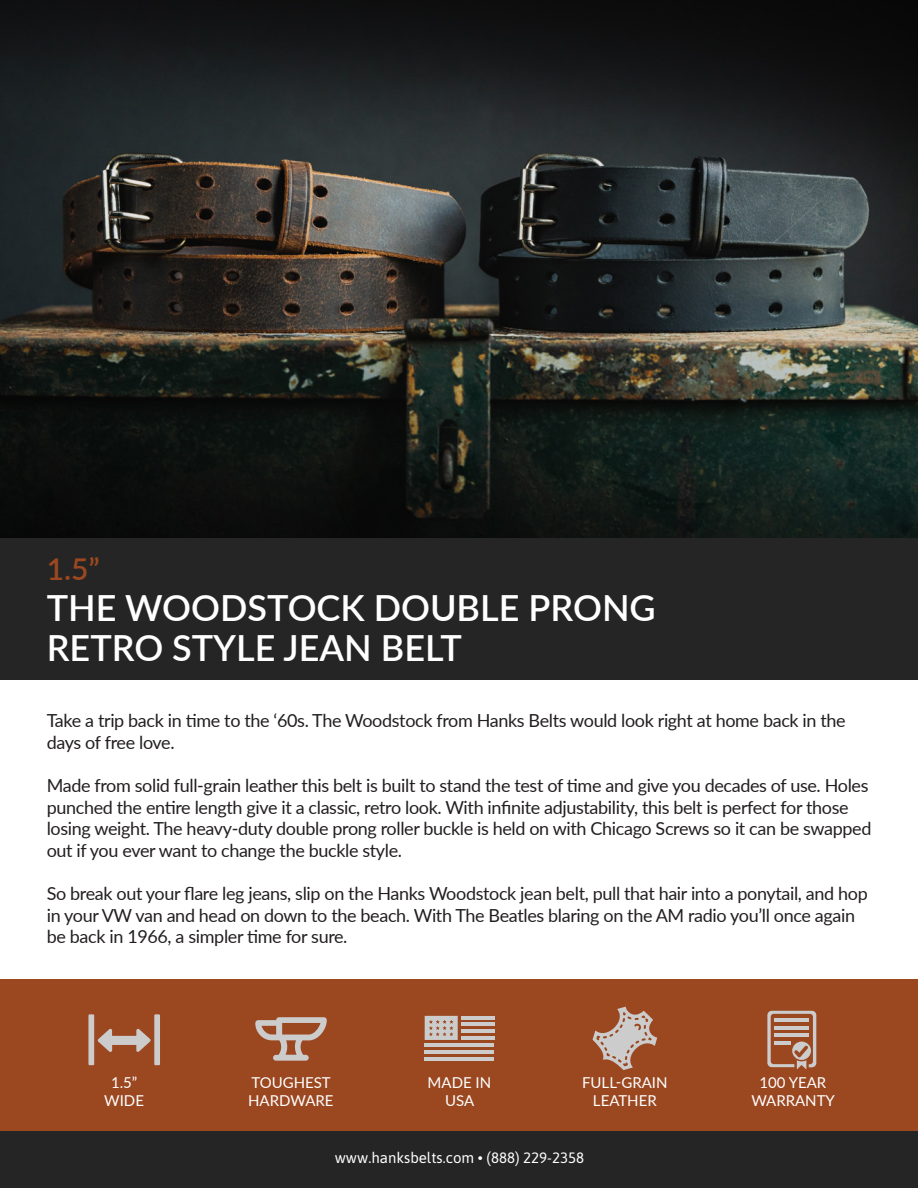
<style>
.page{position:relative;width:918px;height:1188px;background:#fff}
.page>*{position:absolute;margin:0;border:0;box-sizing:border-box;transform-origin:0 0}
.t1{font:600 36px "Lato";color:#fff}
.t2{font:600 30px "Lato";color:#9b4821}
.t3{font:18px/21.6px "Lato";letter-spacing:-.02em;color:#231f20}
.t4{font:15px/18px "Lato";color:#fff}
.t5{font:15px "Asap";color:#fff}
</style>
<div class="page">
<div style="left:0;top:979px;width:918px;height:159px;background:#9b4821"></div>
<div style="left:0;top:536px;width:918px;height:144px;background:#242524"></div>
<div style="left:0;top:1132px;width:918px;height:56px;background:#242524"></div>
<img style="left:0;top:0;width:918px;height:537px">
<svg style="left:88px;top:1014px;width:72px;height:51px"></svg>
<svg style="left:255px;top:1017px;width:72px;height:44px"></svg>
<svg style="left:593px;top:1007px;width:64px;height:63px"></svg>
<svg style="left:767px;top:1011px;width:49px;height:58px"></svg>
<hr style="left:425px;top:1057px;width:69px;height:4px;background:#ccc">
<hr style="left:425px;top:1050px;width:69px;height:4px;background:#ccc">
<hr style="left:425px;top:1043px;width:69px;height:4px;background:#ccc">
<hr style="left:461px;top:1037px;width:33px;height:3px;background:#ccc">
<hr style="left:461px;top:1030px;width:33px;height:3px;background:#ccc">
<hr style="left:461px;top:1023px;width:33px;height:3px;background:#ccc">
<hr style="left:461px;top:1016px;width:33px;height:3px;background:#ccc">
<svg style="left:425px;top:1016px;width:33px;height:24px"></svg>
<p class="t2" style="left:47px;top:548px;width:55px">1.5”</p>
<p class="t1" style="left:47px;top:581px;width:611px">THE WOODSTOCK DOUBLE PRONG</p>
<p class="t1" style="left:47px;top:622px;width:417px">RETRO STYLE JEAN BELT</p>
<p class="t3" style="left:47px;top:709px;width:800px">Take a trip back in time to the ‘60s. The Woodstock from Hanks Belts would look right at home back in the days of free love.</p>
<p class="t3" style="left:47px;top:774px;width:826px">Made from solid full-grain leather this belt is built to stand the test of time and give you decades of use. Holes punched the entire length give it a classic, retro look. With infinite adjustability, this belt is perfect for those losing weight. The heavy-duty double prong roller buckle is held on with Chicago Screws so it can be swapped out if you ever want to change the buckle style.</p>
<p class="t3" style="left:47px;top:882px;width:823px">So break out your flare leg jeans, slip on the Hanks Woodstock jean belt, pull that hair into a ponytail, and hop in your VW van and head on down to the beach. With The Beatles blaring on the AM radio you’ll once again be back in 1966, a simpler time for sure.</p>
<p class="t4" style="left:111px;top:1073px;width:28px">1.5”</p>
<p class="t4" style="left:104px;top:1091px;width:41px">WIDE</p>
<p class="t4" style="left:248px;top:1073px;width:87px">TOUGHEST<br>HARDWARE</p>
<p class="t4" style="left:428px;top:1073px;width:65px">MADE IN</p>
<p class="t4" style="left:445px;top:1091px;width:31px">USA</p>
<p class="t4" style="left:582px;top:1073px;width:87px;text-align:center">FULL-GRAIN<br>LEATHER</p>
<p class="t4" style="left:759px;top:1073px;width:68px">100 YEAR</p>
<p class="t4" style="left:751px;top:1091px;width:85px">WARRANTY</p>
<p class="t5" style="left:335px;top:1147px;width:251px">www.hanksbelts.com • (888) 229-2358</p>
</div>
